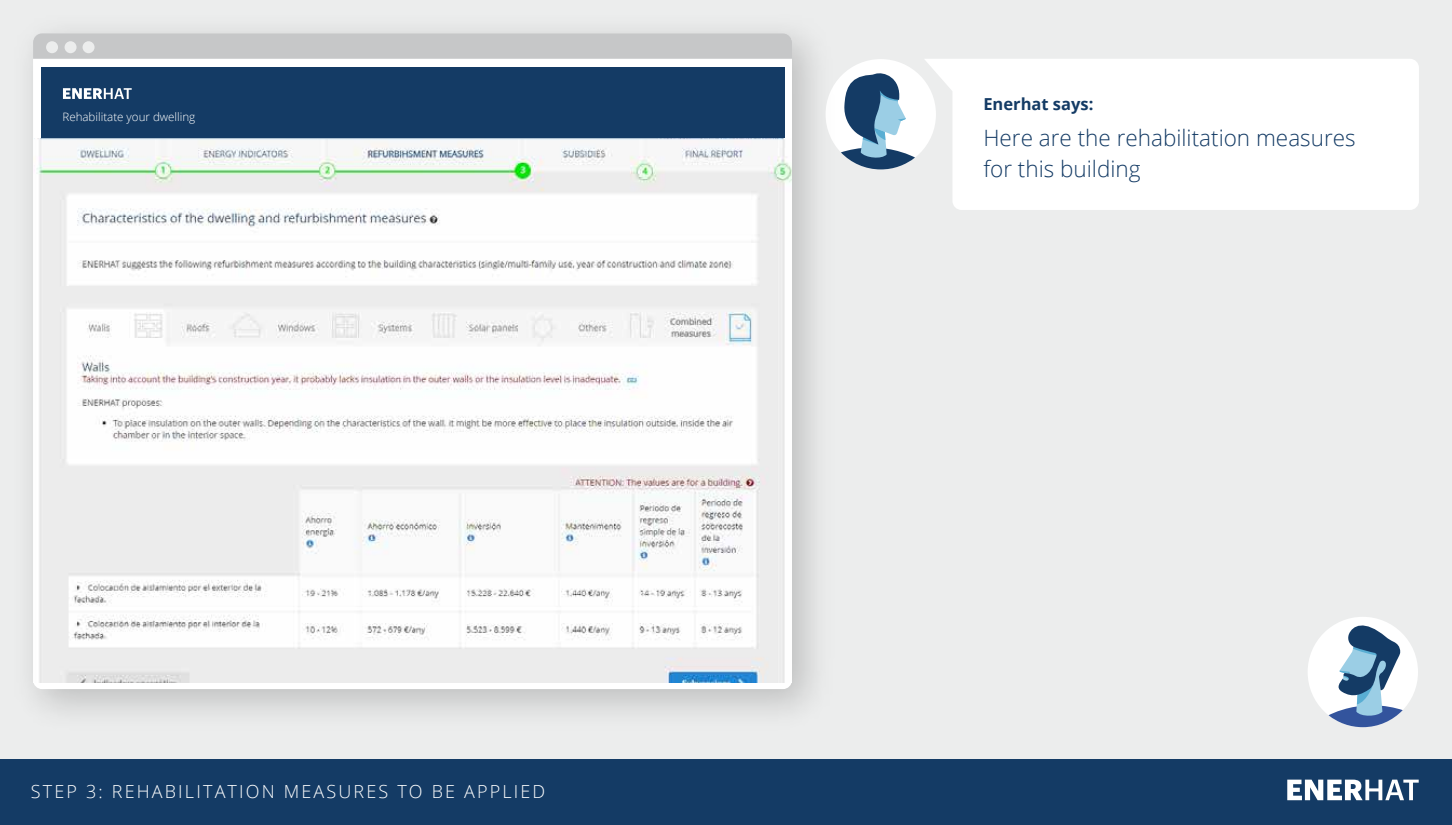
<style>
.page{position:relative;width:1452px;height:825px;background:#eceded}
.page>*{position:absolute;margin:0;border:0;box-sizing:border-box;transform-origin:0 0}
.t1{font:300 22.5px/31.7px "Open Sans";color:#143b65}
.t2{font:300 18px "Open Sans";letter-spacing:.12em;color:#fff}
.t3{font:700 16.5px "Open Sans";color:#143b65}
.t4{font:300 11.55px "Open Sans";color:#fff}
</style>
<div class="page">
<div style="left:0;top:759px;width:1452px;height:66px;background:#143b65"></div>
<svg style="left:1287px;top:780px;width:132px;height:20px"></svg>
<div style="left:1308px;top:617px;width:110px;height:110px;background:#fff;border-radius:50%"></div>
<svg style="left:1329px;top:619px;width:74px;height:108px"></svg>
<div style="left:925px;top:59px;width:494px;height:151px;background:#fff"></div>
<div style="left:826px;top:59px;width:110px;height:110px;background:#fff;border-radius:50%"></div>
<svg style="left:848px;top:73px;width:67px;height:96px"></svg>
<img style="left:31px;top:31px;width:817px;height:681px">
<div style="left:33px;top:33px;width:759px;height:656px;background:#fff;border-radius:9px"></div>
<svg style="left:33px;top:33px;width:759px;height:26px;background:#c7c8c8"></svg>
<div style="left:46px;top:41px;width:12px;height:12px;background:#eceded;border-radius:50%"></div>
<div style="left:65px;top:41px;width:12px;height:12px;background:#eceded;border-radius:50%"></div>
<div style="left:83px;top:41px;width:12px;height:12px;background:#eceded;border-radius:50%"></div>
<div style="left:41px;top:68px;width:743px;height:71px;background:#143b65"></div>
<svg style="left:63px;top:88px;width:69px;height:11px"></svg>
<img style="left:37px;top:139px;width:754px;height:544px">
<p class="t4" style="left:62px;top:109px;width:134px">Rehabilitate your dwelling</p>
<p class="t2" style="left:31px;top:779px;width:516px">STEP 3: REHABILITATION MEASURES TO BE APPLIED</p>
<p class="t3" style="left:983px;top:93px;width:112px">Enerhat says:</p>
<p class="t1" style="left:983px;top:121px;width:374px">Here are the rehabilitation measures for this building</p>
</div>
